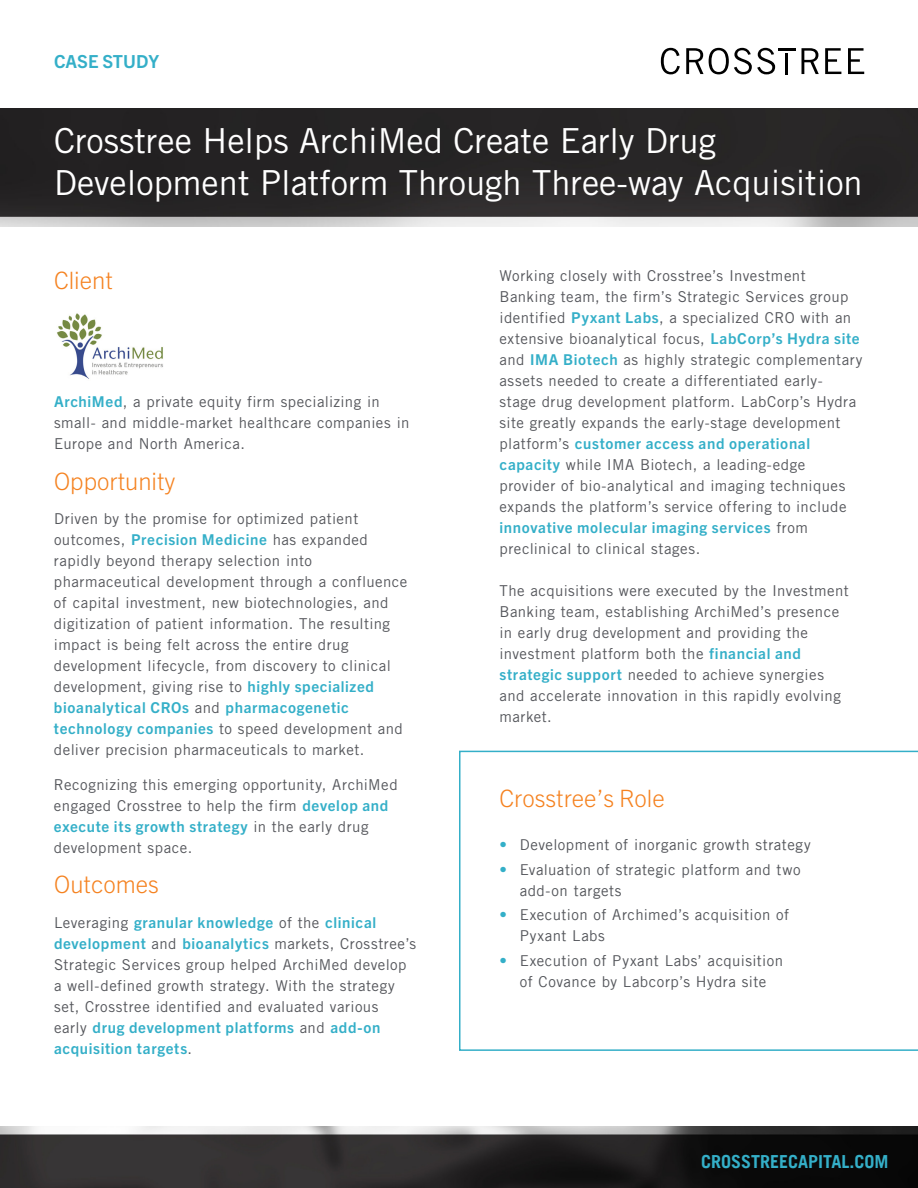
<style>
.page{position:relative;width:918px;height:1188px;background:#fff}
.page>*{position:absolute;margin:0;border:0;box-sizing:border-box;transform-origin:0 0}
.t1{font:34.5px/42px "Trade Gothic LT Std";color:#fff}
.t2{font:300 24px "Trade Gothic Next LT Pro";color:#f58220}
.t3{font:700 18px "Trade Gothic LT";color:#34afc8}
.t4{font:700 18px "Trade Gothic Next LT Pro";color:#34afc8}
.t5{font:15px/21px "Trade Gothic LT Std";letter-spacing:.03em;color:#55575c}
.t6{font:700 15px/21px "Trade Gothic Next LT Pro";letter-spacing:.045em;color:#34afc8}
.t7{font:15px/21px "Trade Gothic LT";letter-spacing:.03em;color:#54565b}
.s1{font-family:"Trade Gothic Next LT Pro";font-weight:700;color:#34afc8}
.s2{font-family:"Trade Gothic LT Std";font-weight:400;color:#55575c}
.s3{color:#34afc8}
</style>
<div class="page">
<img style="left:0;top:1127px;width:918px;height:61px">
<svg style="left:661px;top:48px;width:19px;height:26px"></svg>
<svg style="left:686px;top:48px;width:89px;height:26px"></svg>
<svg style="left:802px;top:48px;width:17px;height:26px"></svg>
<svg style="left:825px;top:48px;width:16px;height:26px"></svg>
<svg style="left:848px;top:48px;width:16px;height:26px"></svg>
<hr style="left:785px;top:53px;width:3px;height:21px;background:#000">
<hr style="left:778px;top:48px;width:18px;height:3px;background:#000">
<img style="left:0;top:108px;width:918px;height:118px">
<svg style="left:459px;top:751px;width:459px;height:300px"></svg>
<img style="left:57px;top:313px;width:106px;height:66px">
<p class="t4" style="left:54px;top:49px;width:107px">CASE STUDY</p>
<h1 class="t1" style="left:54px;top:119px;width:810px">Crosstree Helps ArchiMed Create Early Drug<br>Development Platform Through Three-way Acquisition</h1>
<h2 class="t2" style="left:54px;top:263px;width:60px">Client</h2>
<p class="t5" style="left:54px;top:391px;width:357px"><span class="s1">ArchiMed</span>, a private equity firm specializing in small- and middle-market healthcare companies in<br>Europe and North America.</p>
<h2 class="t2" style="left:54px;top:464px;width:123px">Opportunity</h2>
<p class="t5" style="left:54px;top:508px;width:355px">Driven by the promise for optimized patient outcomes, <span class="s1">Precision Medicine</span> has expanded rapidly beyond therapy selection into pharmaceutical development through a confluence of capital investment, new biotechnologies, and digitization of patient information. The resulting impact is being felt across the entire drug development lifecycle, from discovery to clinical development, giving rise to <span class="s1">highly specialized</span></p>
<p class="t6" style="left:54px;top:696px;width:296px">bioanalytical CROs <span class="s2">and</span> pharmacogenetic</p>
<p class="t5" style="left:54px;top:718px;width:350px"><span class="s1">technology companies</span> to speed development and deliver precision pharmaceuticals to market.</p>
<p class="t5" style="left:54px;top:774px;width:345px">Recognizing this emerging opportunity, ArchiMed engaged Crosstree to help the firm <span class="s1">develop and</span></p>
<p class="t6" style="left:54px;top:815px;width:316px">execute its growth strategy <span class="s2">in the early drug</span></p>
<p class="t5" style="left:54px;top:837px;width:140px">development space.</p>
<h2 class="t2" style="left:54px;top:868px;width:106px">Outcomes</h2>
<p class="t6" style="left:54px;top:911px;width:364px"><span class="s2">Leveraging</span> granular knowledge <span class="s2">of the</span> clinical development <span class="s2">and</span> bioanalytics <span class="s2">markets, Crosstree’s</span></p>
<p class="t5" style="left:54px;top:954px;width:354px">Strategic Services group helped ArchiMed develop a well-defined growth strategy. With the strategy set, Crosstree identified and evaluated various</p>
<p class="t6" style="left:54px;top:1016px;width:328px"><span class="s2">early</span> drug development platforms <span class="s2">and</span> add-on acquisition targets<span class="s2">.</span></p>
<p class="t5" style="left:500px;top:265px;width:365px">Working closely with Crosstree’s Investment Banking team, the firm’s Strategic Services group identified <span class="s1">Pyxant Labs</span>, a specialized CRO with an extensive bioanalytical focus, <span class="s1">LabCorp’s Hydra site </span>and <span class="s1">IMA Biotech</span> as highly strategic complementary assets needed to create a differentiated early&shy;stage drug development platform. LabCorp’s Hydra site greatly expands the early-stage development</p>
<p class="t6" style="left:500px;top:432px;width:312px"><span class="s2">platform’s</span> customer access and operational</p>
<p class="t5" style="left:500px;top:454px;width:349px"><span class="s1">capacity</span> while IMA Biotech, a leading-edge provider of bio-analytical and imaging techniques expands the platform’s service offering to include</p>
<p class="t6" style="left:500px;top:516px;width:310px">innovative molecular imaging services <span class="s2">from</span></p>
<p class="t5" style="left:500px;top:538px;width:202px">preclinical to clinical stages.</p>
<p class="t5" style="left:500px;top:580px;width:351px">The acquisitions were executed by the Investment Banking team, establishing ArchiMed’s presence in early drug development and providing the investment platform both the <span class="s1">financial and strategic support</span> needed to achieve synergies and accelerate innovation in this rapidly evolving market.</p>
<h2 class="t2" style="left:500px;top:781px;width:167px">Crosstree’s Role</h2>
<p class="t7" style="left:500px;top:834px;width:313px"><span class="s3">•</span> Development of inorganic growth strategy</p>
<p class="t7" style="left:520px;top:859px;width:282px;text-indent:-20px"><span class="s3">•</span> Evaluation of strategic platform and two add-on targets</p>
<p class="t7" style="left:520px;top:904px;width:271px;text-indent:-20px"><span class="s3">•</span> Execution of Archimed’s acquisition of<br>Pyxant Labs</p>
<p class="t7" style="left:500px;top:950px;width:285px;text-align:center"><span class="s3">•</span> Execution of Pyxant Labs’ acquisition of Covance by Labcorp’s Hydra site</p>
<p class="t3" style="left:701px;top:1150px;width:189px">CROSSTREECAPITAL.COM</p>
</div>
